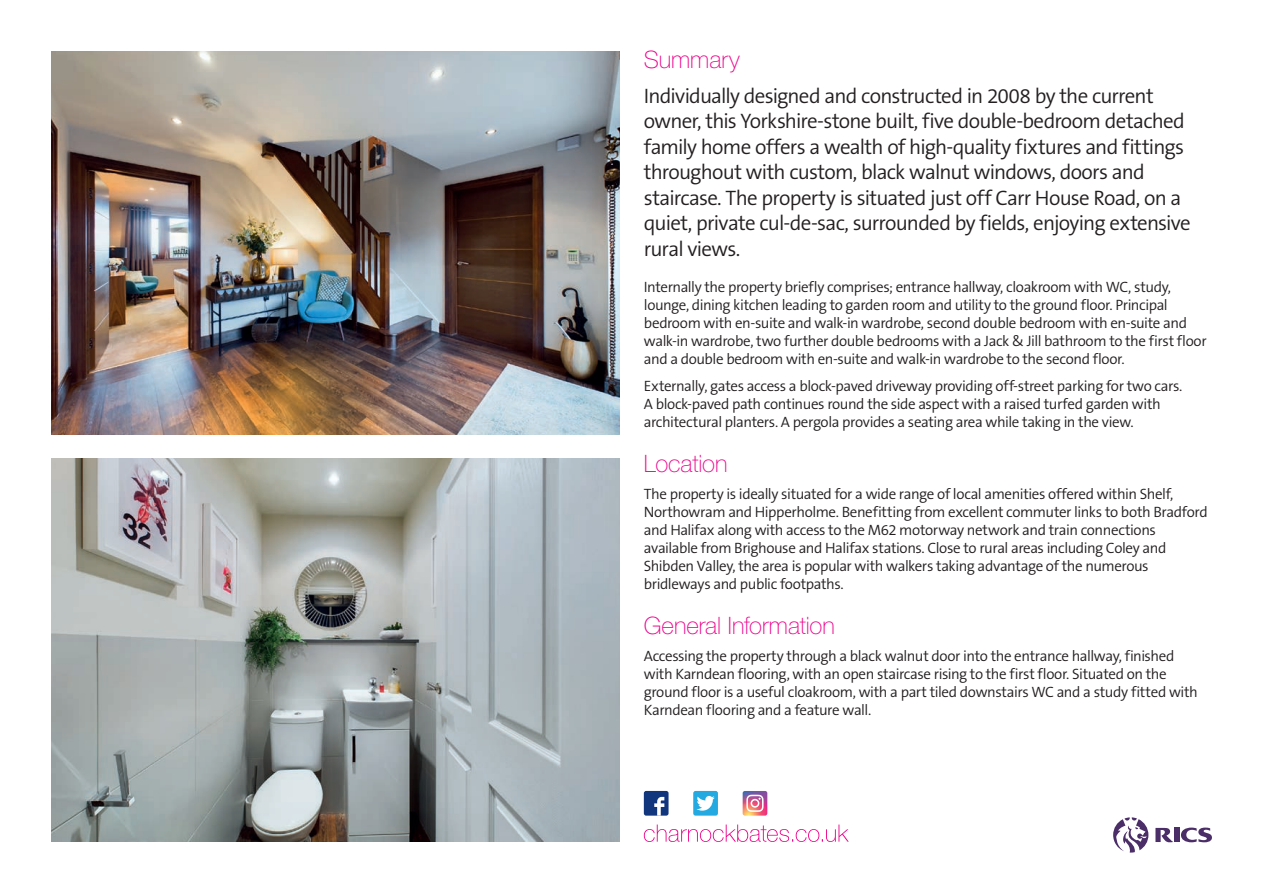
<style>
.page{position:relative;width:1263px;height:893px;background:#fff}
.page>*{position:absolute;margin:0;border:0;box-sizing:border-box;transform-origin:0 0}
.t1{font:100 24px "Helvetica Neue LT Std";color:#ed028c}
.t2{font:300 21px/25.5px "The Sans B4";letter-spacing:-.035em;color:#231f20}
.t3{font:300 15px/18px "The Sans B4";letter-spacing:-.025em;color:#231f20}
</style>
<div class="page">
<svg style="left:1181px;top:828px;width:31px;height:14px"></svg>
<div style="left:1174px;top:828px;width:5px;height:14px;background:#4b2d67"></div>
<svg style="left:1155px;top:828px;width:18px;height:14px"></svg>
<svg style="left:1113px;top:817px;width:35px;height:36px"></svg>
<svg style="left:644px;top:824px;width:205px;height:18px"></svg>
<div style="left:693px;top:791px;width:25px;height:25px;background:#24aae1;border-radius:2px"></div>
<svg style="left:696px;top:796px;width:19px;height:15px"></svg>
<div style="left:644px;top:791px;width:24px;height:25px;background:#11367e;border-radius:2px"></div>
<svg style="left:654px;top:797px;width:10px;height:19px"></svg>
<img style="left:743px;top:791px;width:24px;height:25px">
<svg style="left:746px;top:795px;width:17px;height:17px"></svg>
<img style="left:51px;top:51px;width:568px;height:383px">
<img style="left:51px;top:459px;width:568px;height:383px">
<h1 class="t1" style="left:644px;top:46px;width:97px">Summary</h1>
<p class="t2" style="left:644px;top:84px;width:548px">Individually designed and constructed in 2008 by the current owner, this Yorkshire-stone built, five double-bedroom detached family home offers a wealth of high-quality fixtures and fittings throughout with custom, black walnut windows, doors and staircase. The property is situated just off Carr House Road, on a quiet, private cul-de-sac, surrounded by fields, enjoying extensive rural views.</p>
<p class="t3" style="left:644px;top:279px;width:564px">Internally the property briefly comprises; entrance hallway, cloakroom with WC, study, lounge, dining kitchen leading to garden room and utility to the ground floor. Principal bedroom with en-suite and walk-in wardrobe, second double bedroom with en-suite and walk-in wardrobe, two further double bedrooms with a Jack &amp; Jill bathroom to the first floor and a double bedroom with en-suite and walk-in wardrobe to the second floor.</p>
<p class="t3" style="left:644px;top:378px;width:540px">Externally, gates access a block-paved driveway providing off-street parking for two cars.<br>A block-paved path continues round the side aspect with a raised turfed garden with architectural planters. A pergola provides a seating area while taking in the view.</p>
<h1 class="t1" style="left:644px;top:449px;width:85px">Location</h1>
<p class="t3" style="left:644px;top:486px;width:565px">The property is ideally situated for a wide range of local amenities offered within Shelf, Northowram and Hipperholme. Benefitting from excellent commuter links to both Bradford and Halifax along with access to the M62 motorway network and train connections available from Brighouse and Halifax stations. Close to rural areas including Coley and Shibden Valley, the area is popular with walkers taking advantage of the numerous bridleways and public footpaths.</p>
<h1 class="t1" style="left:644px;top:611px;width:193px">General Information</h1>
<p class="t3" style="left:644px;top:648px;width:556px">Accessing the property through a black walnut door into the entrance hallway, finished with Karndean flooring, with an open staircase rising to the first floor. Situated on the ground floor is a useful cloakroom, with a part tiled downstairs WC and a study fitted with Karndean flooring and a feature wall.</p>
</div>
